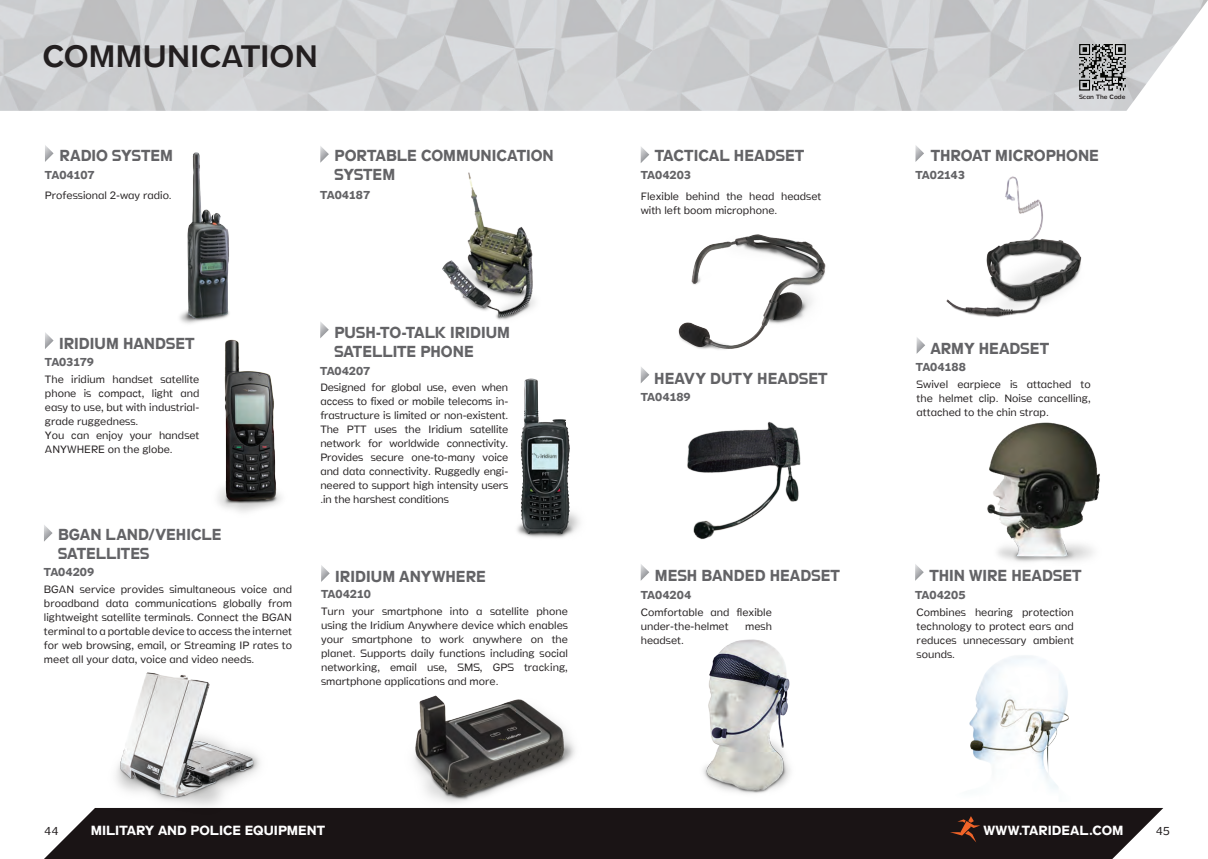
<style>
.page{position:relative;width:1208px;height:859px;background:#fff}
.page>*{position:absolute;margin:0;border:0;box-sizing:border-box;transform-origin:0 0}
.t1{font:300 31.5px "Stamen";letter-spacing:-.005em;color:#231f20}
.t2{font:700 16.2px/19px "Stamen";color:#636366;scale:.94 1}
.t3{font:700 13.5px "Stamen";color:#fff}
.t4{font:700 11.7px "Stamen";letter-spacing:-.015em;color:#636366}
.t5{font:200 11.7px "Stamen";color:#231f20}
.t6{font:200 10.8px/14px "Stamen";color:#231f20;text-align:justify}
.t7{font:300 6.3px "Stamen";color:#231f20}
</style>
<div class="page">
<div style="left:44px;top:808px;width:1119px;height:51px;background:#1a1415"></div>
<img style="left:0;top:0;width:1208px;height:111px">
<svg style="left:950px;top:816px;width:30px;height:26px"></svg>
<img style="left:1077px;top:43px;width:50px;height:49px">
<svg style="left:321px;top:565px;width:9px;height:17px"></svg>
<img style="left:394px;top:695px;width:195px;height:128px">
<svg style="left:44px;top:525px;width:9px;height:17px"></svg>
<img style="left:102px;top:673px;width:166px;height:150px">
<svg style="left:45px;top:332px;width:9px;height:17px"></svg>
<svg style="left:320px;top:322px;width:9px;height:16px"></svg>
<img style="left:517px;top:378px;width:63px;height:160px">
<img style="left:217px;top:340px;width:64px;height:172px">
<svg style="left:45px;top:145px;width:9px;height:17px"></svg>
<img style="left:179px;top:152px;width:54px;height:188px">
<svg style="left:320px;top:146px;width:9px;height:17px"></svg>
<img style="left:442px;top:172px;width:93px;height:148px">
<svg style="left:640px;top:147px;width:9px;height:16px"></svg>
<svg style="left:641px;top:367px;width:8px;height:16px"></svg>
<img style="left:687px;top:421px;width:114px;height:119px">
<svg style="left:916px;top:337px;width:9px;height:17px"></svg>
<img style="left:987px;top:422px;width:113px;height:140px">
<img style="left:678px;top:234px;width:148px;height:116px">
<svg style="left:640px;top:564px;width:9px;height:17px"></svg>
<svg style="left:915px;top:564px;width:8px;height:17px"></svg>
<img style="left:703px;top:639px;width:87px;height:155px">
<img style="left:969px;top:655px;width:100px;height:134px">
<img style="left:946px;top:176px;width:136px;height:141px">
<svg style="left:915px;top:145px;width:9px;height:17px"></svg>
<h1 class="t1" style="left:43px;top:32px;width:277px">COMMUNICATION</h1>
<h2 class="t2" style="left:59px;top:146px;width:122px">RADIO SYSTEM</h2>
<p class="t4" style="left:45px;top:166px;width:51px">TA04107</p>
<p class="t6" style="left:45px;top:188px;width:128px">Professional 2-way radio.</p>
<h2 class="t2" style="left:334px;top:146px;width:235px">PORTABLE COMMUNICATION<br>SYSTEM</h2>
<p class="t4" style="left:320px;top:185px;width:51px">TA04187</p>
<h2 class="t2" style="left:59px;top:333px;width:146px">IRIDIUM HANDSET</h2>
<p class="t4" style="left:45px;top:353px;width:51px">TA03179</p>
<p class="t6" style="left:45px;top:372px;width:156px;text-align:left">The iridium handset satellite phone is compact, light and easy to use, but with industrial&shy;grade ruggedness.<br>You can enjoy your handset<br>ANYWHERE on the globe.</p>
<h2 class="t2" style="left:58px;top:525px;width:175px">BGAN LAND/VEHICLE<br>SATELLITES</h2>
<p class="t4" style="left:44px;top:563px;width:52px">TA04209</p>
<p class="t6" style="left:44px;top:583px;width:250px">BGAN service provides simultaneous voice and broadband data communications globally from lightweight satellite terminals. Connect the BGAN terminal to a portable device to access the internet for web browsing, email, or Streaming IP rates to meet all your data, voice and video needs.</p>
<h2 class="t2" style="left:334px;top:323px;width:188px">PUSH-TO-TALK IRIDIUM<br>SATELLITE PHONE</h2>
<p class="t4" style="left:320px;top:362px;width:52px">TA04207</p>
<p class="t6" style="left:320px;top:381px;width:189px">Designed for global use, even when access to fixed or mobile telecoms in&shy;frastructure is limited or non-existent.<br>The PTT uses the Iridium satellite network for worldwide connectivity.<br>Provides secure one-to-many voice and data connectivity. Ruggedly engi&shy;neered to support high intensity users .in the harshest conditions</p>
<h2 class="t2" style="left:335px;top:566px;width:162px">IRIDIUM ANYWHERE</h2>
<p class="t4" style="left:321px;top:585px;width:51px">TA04210</p>
<p class="t6" style="left:321px;top:604px;width:248px">Turn your smartphone into a satellite phone using the Iridium Anywhere device which enables your smartphone to work anywhere on the planet. Supports daily functions including social networking, email use, SMS, GPS tracking, smartphone applications and more.</p>
<h2 class="t2" style="left:655px;top:145px;width:160px">TACTICAL HEADSET</h2>
<p class="t4" style="left:640px;top:166px;width:52px">TA04203</p>
<p class="t6" style="left:641px;top:189px;width:182px">Flexible behind the head headset with left boom microphone.</p>
<h2 class="t2" style="left:654px;top:368px;width:186px">HEAVY DUTY HEADSET</h2>
<p class="t4" style="left:641px;top:388px;width:51px">TA04189</p>
<p class="t7" style="left:1079px;top:91px;width:48px">Scan The Code</p>
<h2 class="t2" style="left:930px;top:146px;width:181px">THROAT MICROPHONE</h2>
<p class="t4" style="left:915px;top:166px;width:51px">TA02143</p>
<h2 class="t2" style="left:930px;top:338px;width:128px">ARMY HEADSET</h2>
<p class="t4" style="left:916px;top:358px;width:52px">TA04188</p>
<p class="t6" style="left:916px;top:377px;width:176px">Swivel earpiece is attached to the helmet clip. Noise cancelling, attached to the chin strap.</p>
<h2 class="t2" style="left:655px;top:565px;width:198px">MESH BANDED HEADSET</h2>
<h2 class="t2" style="left:929px;top:565px;width:164px">THIN WIRE HEADSET</h2>
<p class="t4" style="left:640px;top:586px;width:52px">TA04204</p>
<p class="t4" style="left:915px;top:586px;width:52px">TA04205</p>
<p class="t6" style="left:916px;top:605px;width:159px">Combines hearing protection technology to protect ears and reduces unnecessary ambient sounds.</p>
<p class="t6" style="left:641px;top:605px;width:133px">Comfortable and flexible under-the-helmet</p>
<p class="t6" style="left:745px;top:619px;width:28px">mesh</p>
<p class="t6" style="left:641px;top:633px;width:45px">headset.</p>
<p class="t5" style="left:44px;top:823px;width:16px">44</p>
<p class="t3" style="left:91px;top:820px;width:236px">MILITARY AND POLICE EQUIPMENT</p>
<p class="t3" style="left:983px;top:820px;width:142px">WWW.TARIDEAL.COM</p>
<p class="t5" style="left:1156px;top:824px;width:15px">45</p>
</div>
